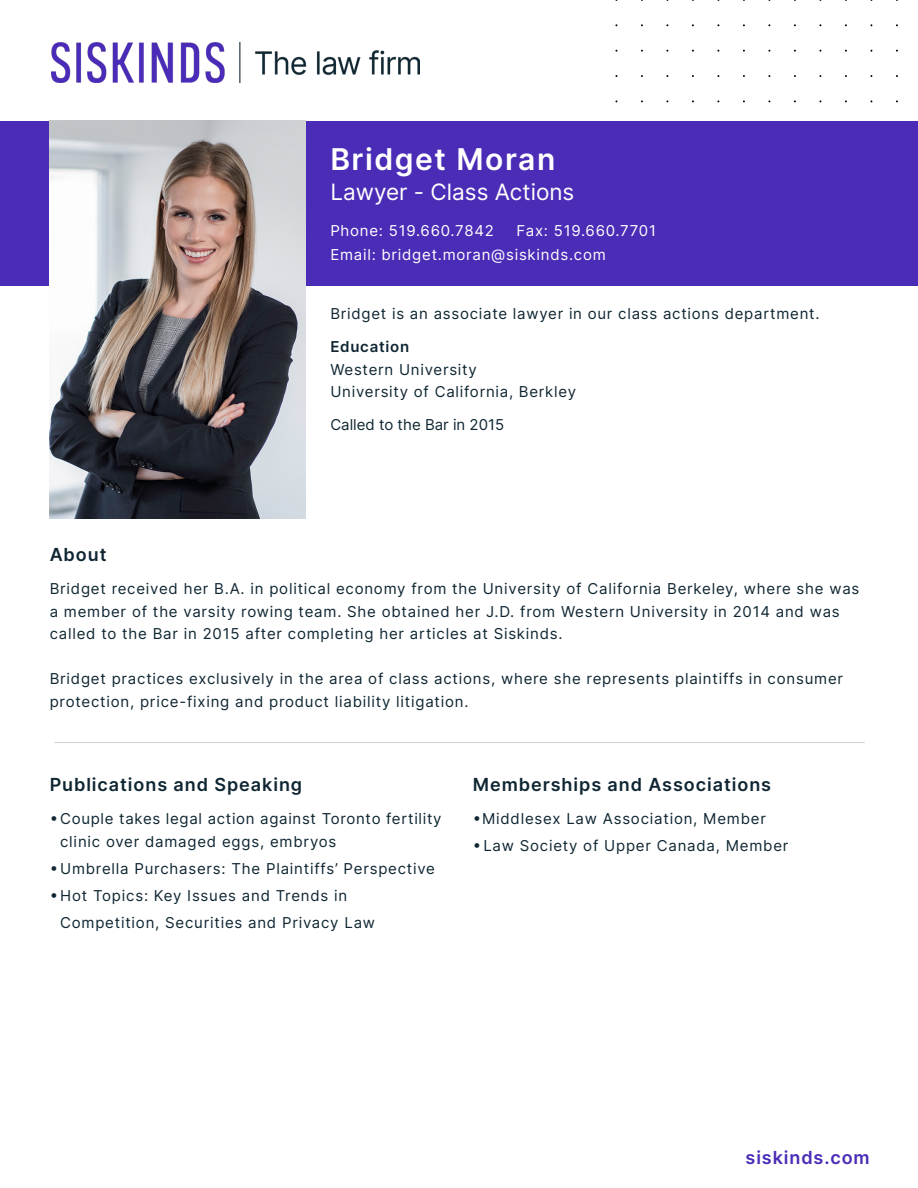
<style>
.page{position:relative;width:918px;height:1188px;background:#fff}
.page>*{position:absolute;margin:0;border:0;box-sizing:border-box;transform-origin:0 0}
.t1{font:600 30px "Inter";letter-spacing:.05em;color:#fff}
.t2{font:22.5px "Inter";color:#fff}
.t3{font:600 18px "Inter";letter-spacing:.05em;color:#0f2632}
.t4{font:600 18px "Inter";letter-spacing:.05em;color:#4b2cb7}
.t5{font:15px/22.5px "Inter";letter-spacing:.05em;color:#0f2632}
.t6{font:15px/24px "Inter";letter-spacing:.05em;color:#fff}
.t7{font:15px "Inter";color:#0f2632}
.t8{font:600 15px "Inter";letter-spacing:.05em;color:#0f2632}
</style>
<div class="page">
<div style="left:0;top:121px;width:918px;height:164px;background:#4b2cb7"></div>
<img style="left:50px;top:121px;width:256px;height:398px">
<hr style="left:55px;top:742px;width:810px;height:1px;background:#d4d4d5">
<img style="left:51px;top:43px;width:369px;height:39px">
<h1 class="t1" style="left:330px;top:137px;width:226px">Bridget Moran</h1>
<h2 class="t2" style="left:330px;top:175px;width:246px">Lawyer - Class Actions</h2>
<p class="t6" style="left:330px;top:218px;width:165px">Phone: 519.660.7842</p>
<p class="t6" style="left:330px;top:218px;width:327px;text-indent:186px">Fax: 519.660.7701<br>Email: bridget.moran@siskinds.com</p>
<p class="t5" style="left:330px;top:302px;width:491px">Bridget is an associate lawyer in our class actions department.</p>
<p class="t8" style="left:330px;top:336px;width:80px">Education</p>
<p class="t5" style="left:330px;top:358px;width:247px">Western University<br>University of California, Berkley</p>
<p class="t7" style="left:330px;top:414px;width:175px">Called to the Bar in 2015</p>
<p class="t3" style="left:50px;top:541px;width:58px">About</p>
<p class="t5" style="left:50px;top:577px;width:811px">Bridget received her B.A. in political economy from the University of California Berkeley, where she was a member of the varsity rowing team. She obtained her J.D. from Western University in 2014 and was called to the Bar in 2015 after completing her articles at Siskinds.</p>
<p class="t5" style="left:50px;top:667px;width:795px">Bridget practices exclusively in the area of class actions, where she represents plaintiffs in consumer protection, price-fixing and product liability litigation.</p>
<p class="t3" style="left:50px;top:772px;width:254px">Publications and Speaking</p>
<p class="t5" style="left:60px;top:807px;width:383px;text-indent:-10px">• Couple takes legal action against Toronto fertility clinic over damaged eggs, embryos</p>
<p class="t5" style="left:50px;top:857px;width:387px">• Umbrella Purchasers: The Plaintiffs’ Perspective</p>
<p class="t5" style="left:60px;top:881px;width:316px;line-height:27px;text-indent:-10px">• Hot Topics: Key Issues and Trends in<br>Competition, Securities and Privacy Law</p>
<p class="t3" style="left:473px;top:772px;width:300px">Memberships and Associations</p>
<p class="t5" style="left:473px;top:807px;width:295px">•Middlesex Law Association, Member</p>
<p class="t5" style="left:473px;top:834px;width:317px">• Law Society of Upper Canada, Member</p>
<p class="t4" style="left:746px;top:1144px;width:126px">siskinds.com</p>
</div>
